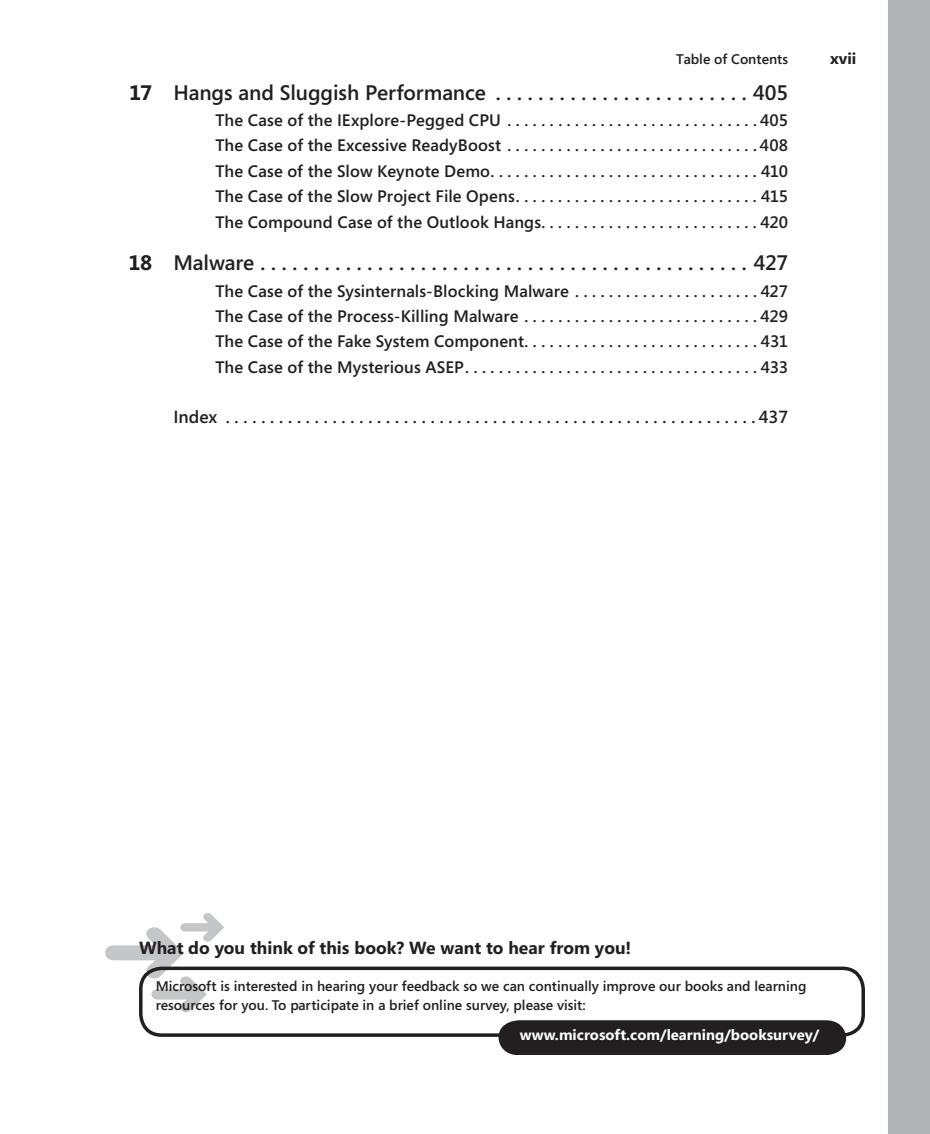
<style>
.page{position:relative;width:930px;height:1134px;background:#fff}
.page>*{position:absolute;margin:0;border:0;box-sizing:border-box;transform-origin:0 0}
.t1{font:600 21px "Segoe";letter-spacing:-.005em;color:#231f20}
.t2{font:600 17.5px "Segoe";color:#231f20}
.t3{font:700 17.5px "Segoe";color:#231f20}
.t4{font:600 16.62px/25.4px "Segoe";letter-spacing:.005em;color:#231f20;text-align:justify}
.t5{font:700 15.75px "Segoe";color:#231f20}
.t6{font:700 14.88px "Segoe";color:#fff}
.t7{font:600 14px/18.4px "Segoe";color:#231f20}
.s1{font-weight:700}
</style>
<div class="page">
<div style="left:888px;top:0;width:41px;height:1134px;background:#b2b3b7"></div>
<svg style="left:105px;top:913px;width:119px;height:99px"></svg>
<div style="left:139px;top:967px;width:725px;height:70px;border:4px solid #231f20;border-radius:21px"></div>
<div style="left:498px;top:1020px;width:347px;height:35px;background:#231f20"></div>
<p class="t7" style="left:676px;top:50px;width:113px">Table of Contents</p>
<p class="t5" style="left:830px;top:48px;width:28px">xvii</p>
<p class="t1" style="left:129px;top:78px;width:660px"><span class="s1">17</span> Hangs and Sluggish Performance . . . . . . . . . . . . . . . . . . . . . . . . 405</p>
<p class="t4" style="left:215px;top:107px;width:574px">The Case of the IExplore-Pegged CPU ............................. 405<br>The Case of the Excessive ReadyBoost ............................. 408<br>The Case of the Slow Keynote Demo ............................... 410<br>The Case of the Slow Project File Opens ............................ 415<br>The Compound Case of the Outlook Hangs . . . . . . . . . . . . . . . . . . . . . . . . . 420</p>
<p class="t1" style="left:128px;top:249px;width:661px"><span class="s1">18</span> Malware ..............................................427</p>
<p class="t4" style="left:215px;top:278px;width:574px">The Case of the Sysinternals-Blocking Malware . . . . . . . . . . . . . . . . . . . . . 427<br>The Case of the Process-Killing Malware . . . . . . . . . . . . . . . . . . . . . . . . . . . 429<br>The Case of the Fake System Component . . . . . . . . . . . . . . . . . . . . . . . . . . . 431<br>The Case of the Mysterious ASEP .................................. 433</p>
<p class="t2" style="left:173px;top:404px;width:616px">Index ........................................................... 437</p>
<p class="t3" style="left:139px;top:937px;width:493px">What do you think of this book? We want to hear from you!</p>
<p class="t7" style="left:156px;top:977px;width:652px">Microsoft is interested in hearing your feedback so we can continually improve our books and learning resources for you. To participate in a brief online survey, please visit:</p>
<p class="t6" style="left:520px;top:1027px;width:301px">www.microsoft.com/learning/booksurvey/</p>
</div>
